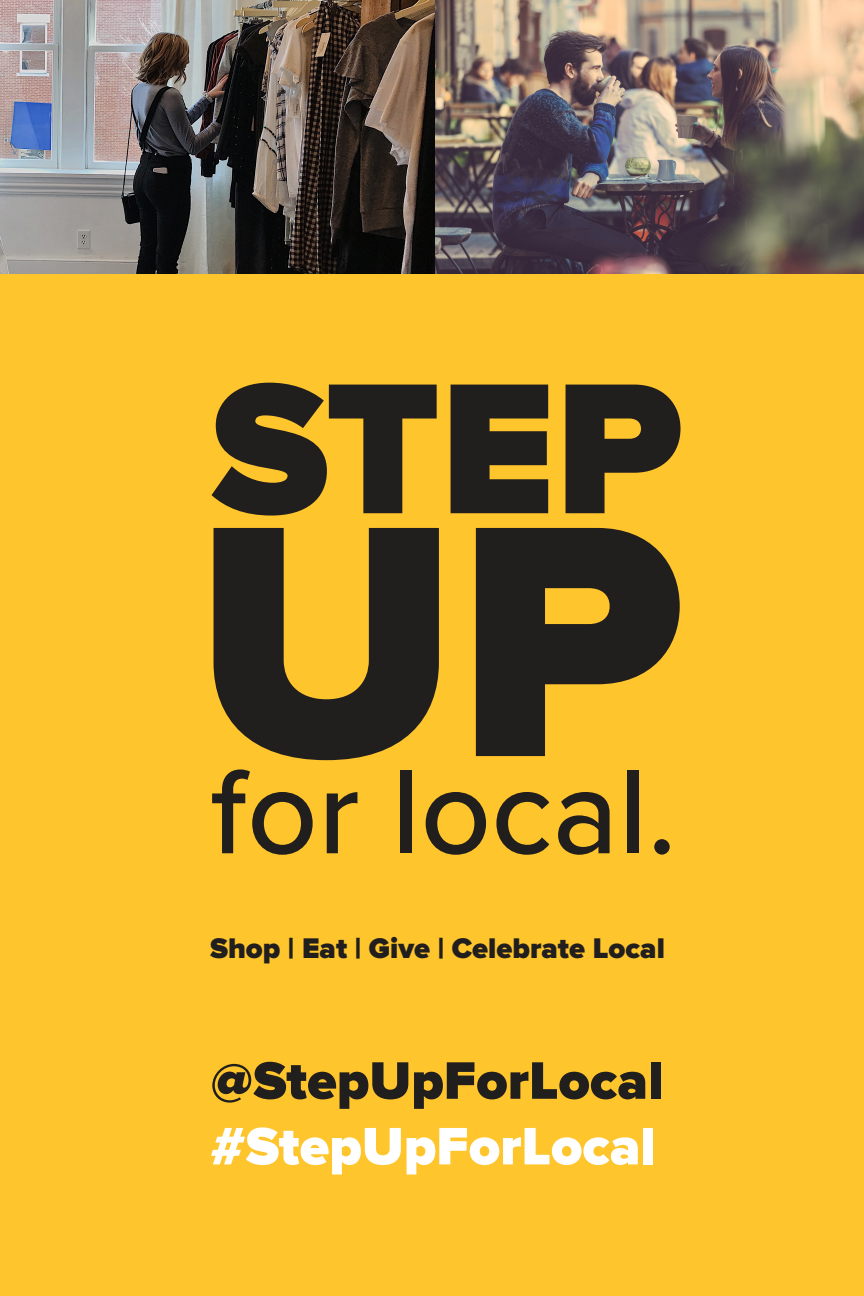
<style>
.page{position:relative;width:864px;height:1296px;background:#fff}
.page>*{position:absolute;margin:0;border:0;box-sizing:border-box;transform-origin:0 0}
.t1{font:900 342.05px "Proxima Nova";color:#211e1e}
.t2{font:900 192.9px "Proxima Nova";color:#211e1e}
.t3{font:500 123.8px "Proxima Nova";color:#211e1e}
.t4{font:900 54.7px "Proxima Nova";color:#211e1e}
.t5{font:900 54.7px "Proxima Nova";color:#fff}
.t6{font:900 29.45px "Proxima Nova";color:#211e1e}
</style>
<div class="page">
<div style="left:1px;top:0;width:863px;height:1296px;background:#ffc52d"></div>
<img style="left:432px;top:0;width:432px;height:274px">
<img style="left:1px;top:0;width:433px;height:273px">
<h2 class="t2" style="left:211px;top:336px;width:473px">STEP</h2>
<h1 class="t1" style="left:195px;top:442px;width:490px">UP</h1>
<h3 class="t3" style="left:210px;top:720px;width:468px">for local.</h3>
<p class="t6" style="left:210px;top:931px;width:456px">Shop | Eat | Give | Celebrate Local</p>
<h3 class="t4" style="left:210px;top:1049px;width:454px">@StepUpForLocal</h3>
<h3 class="t5" style="left:210px;top:1114px;width:447px">#StepUpForLocal</h3>
</div>
